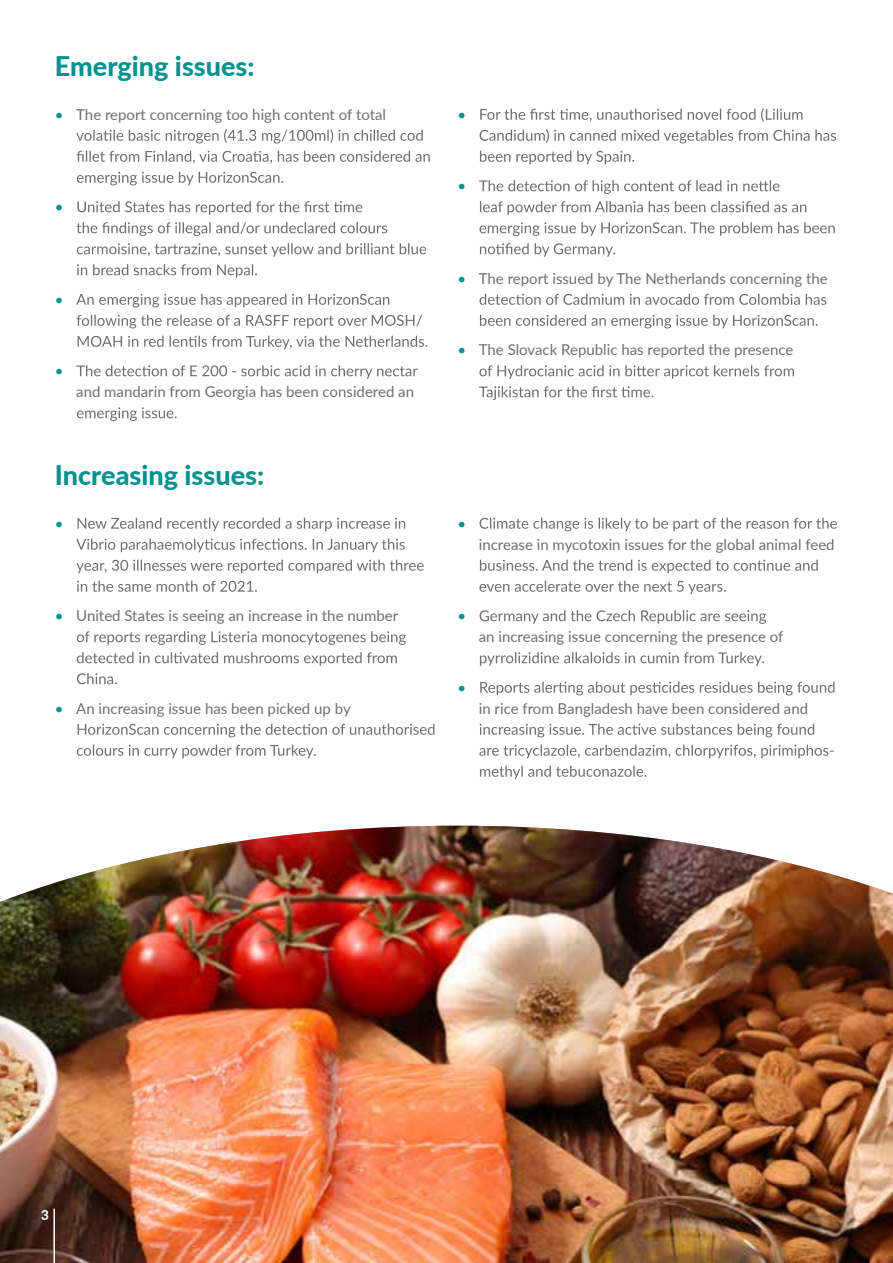
<style>
.page{position:relative;width:893px;height:1263px;background:#fff}
.page>*{position:absolute;margin:0;border:0;box-sizing:border-box;transform-origin:0 0}
.t1{font:800 27px "Lato";color:#009390}
.t2{font:15px "Lato";color:#706f6f}
.t3{font:15px "Lato";color:#009390}
.t4{font:800 13.5px "Lato";color:#fff}
.s1{color:#009390}
</style>
<div class="page">
<svg style="left:76px;top:129px;width:347px;height:14px"></svg>
<svg style="left:77px;top:151px;width:353px;height:13px"></svg>
<svg style="left:77px;top:172px;width:206px;height:13px"></svg>
<svg style="left:77px;top:201px;width:285px;height:14px"></svg>
<svg style="left:77px;top:222px;width:310px;height:14px"></svg>
<svg style="left:77px;top:243px;width:349px;height:14px"></svg>
<svg style="left:77px;top:264px;width:180px;height:14px"></svg>
<svg style="left:76px;top:294px;width:313px;height:13px"></svg>
<svg style="left:77px;top:315px;width:345px;height:13px"></svg>
<svg style="left:78px;top:336px;width:349px;height:13px"></svg>
<svg style="left:76px;top:365px;width:342px;height:14px"></svg>
<svg style="left:77px;top:407px;width:100px;height:14px"></svg>
<svg style="left:480px;top:108px;width:323px;height:14px"></svg>
<svg style="left:480px;top:129px;width:356px;height:14px"></svg>
<svg style="left:480px;top:151px;width:154px;height:13px"></svg>
<svg style="left:479px;top:180px;width:300px;height:14px"></svg>
<svg style="left:480px;top:201px;width:326px;height:14px"></svg>
<svg style="left:479px;top:222px;width:356px;height:14px"></svg>
<svg style="left:480px;top:243px;width:135px;height:14px"></svg>
<svg style="left:479px;top:294px;width:347px;height:11px"></svg>
<svg style="left:480px;top:315px;width:337px;height:13px"></svg>
<svg style="left:479px;top:365px;width:315px;height:14px"></svg>
<svg style="left:479px;top:386px;width:174px;height:14px"></svg>
<svg style="left:78px;top:518px;width:327px;height:13px"></svg>
<svg style="left:76px;top:539px;width:329px;height:13px"></svg>
<svg style="left:76px;top:560px;width:348px;height:13px"></svg>
<svg style="left:77px;top:581px;width:180px;height:11px"></svg>
<svg style="left:77px;top:631px;width:329px;height:14px"></svg>
<svg style="left:77px;top:652px;width:320px;height:14px"></svg>
<svg style="left:77px;top:673px;width:40px;height:11px"></svg>
<svg style="left:78px;top:724px;width:356px;height:13px"></svg>
<svg style="left:77px;top:745px;width:239px;height:13px"></svg>
<svg style="left:480px;top:518px;width:357px;height:13px"></svg>
<svg style="left:480px;top:560px;width:338px;height:13px"></svg>
<svg style="left:479px;top:581px;width:247px;height:13px"></svg>
<svg style="left:480px;top:610px;width:286px;height:14px"></svg>
<svg style="left:480px;top:652px;width:284px;height:14px"></svg>
<svg style="left:480px;top:682px;width:354px;height:13px"></svg>
<svg style="left:480px;top:724px;width:334px;height:13px"></svg>
<svg style="left:479px;top:745px;width:355px;height:13px"></svg>
<svg style="left:480px;top:766px;width:166px;height:13px"></svg>
<img style="left:0;top:826px;width:893px;height:437px">
<hr style="left:53px;top:1209px;width:2px;height:54px;background:#fff">
<h1 class="t1" style="left:55px;top:46px;width:201px">Emerging issues:</h1>
<p class="t2" style="left:55px;top:104px;width:333px"><span class="s1">•</span> The report concerning too high content of total</p>
<p class="t3" style="left:55px;top:196px;width:10px">•</p>
<p class="t3" style="left:55px;top:289px;width:10px">•</p>
<p class="t3" style="left:55px;top:360px;width:10px">•</p>
<p class="t2" style="left:76px;top:381px;width:339px">and mandarin from Georgia has been considered an</p>
<h1 class="t1" style="left:55px;top:455px;width:211px">Increasing issues:</h1>
<p class="t3" style="left:55px;top:512px;width:10px">•</p>
<p class="t2" style="left:55px;top:605px;width:345px"><span class="s1">•</span> United States is seeing an increase in the number</p>
<p class="t2" style="left:55px;top:697px;width:297px"><span class="s1">•</span> An increasing issue has been picked up by</p>
<p class="t3" style="left:458px;top:104px;width:10px">•</p>
<p class="t3" style="left:458px;top:175px;width:10px">•</p>
<p class="t2" style="left:458px;top:268px;width:372px"><span class="s1">•</span> The report issued by The Netherlands concerning the</p>
<p class="t2" style="left:458px;top:339px;width:337px"><span class="s1">•</span> The Slovack Republic has reported the presence</p>
<p class="t3" style="left:458px;top:512px;width:10px">•</p>
<p class="t2" style="left:479px;top:533px;width:357px">increase in mycotoxin issues for the global animal feed</p>
<p class="t3" style="left:458px;top:605px;width:10px">•</p>
<p class="t2" style="left:479px;top:626px;width:306px">an increasing issue concerning the presence of</p>
<p class="t3" style="left:458px;top:676px;width:10px">•</p>
<p class="t2" style="left:479px;top:697px;width:331px">in rice from Bangladesh have been considered and</p>
<p class="t4" style="left:41px;top:1205px;width:9px">3</p>
</div>
